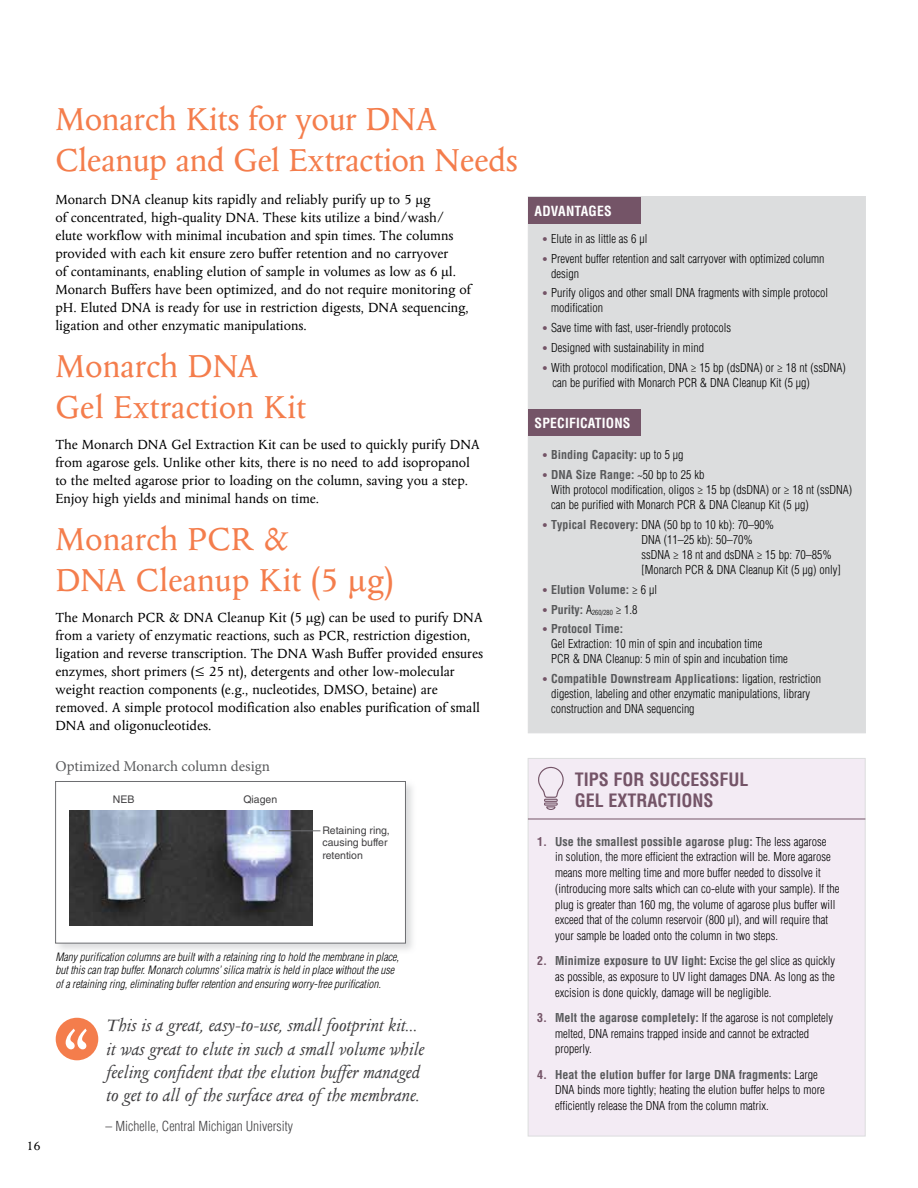
<style>
.page{position:relative;width:918px;height:1188px;background:#fff}
.page>*{position:absolute;margin:0;border:0;box-sizing:border-box;transform-origin:0 0}
.t1{font:36px/40.5px "Columbus MT Pro";letter-spacing:-.01em;color:#f47d4c}
.t2{font:italic 19.5px/23.2px "Columbus MT Pro";color:#414042}
.t3{font:700 condensed 18px/21.6px "Helvetica LT Std";color:#745467}
.t4{font:15px/18px "Columbus MT Pro";color:#000}
.t5{font:15px "Minion Pro";color:#58595b}
.t6{font:700 condensed 13.65px "Helvetica LT Std";letter-spacing:.015em;color:#fff}
.t7{font:300 condensed 13.5px "Helvetica LT Std";color:#414042}
.t8{font:13.5px "Columbus MT Pro";color:#000}
.t9{font:300 condensed 12px/15px "Helvetica LT Std";color:#000}
.t10{font:700 condensed 12px "Helvetica LT Std";color:#58595b}
.t11{font:italic 300 condensed 11.25px/13.5px "Helvetica LT Std";color:#000}
.t12{font:10.5px/12.6px "Helvetica LT Std";color:#414042}
.s1{font-size:10.5px;color:#745467}
.s2{font-weight:300;font-size:10.5px;color:#745467}
.s3{font-weight:300;color:#000}
.s4{font-weight:700;color:#58595b}
.s5{font-weight:700;color:#745467}
</style>
<div class="page">
<div style="left:528px;top:196px;width:338px;height:537px;background:#dcddde"></div>
<div style="left:528px;top:409px;width:112px;height:27px;background:#745467"></div>
<div style="left:528px;top:197px;width:112px;height:27px;background:#745467"></div>
<div style="left:53px;top:779px;width:364px;height:175px;background:#a7a9ac;opacity:.4"></div>
<div style="left:55px;top:781px;width:351px;height:162px;background:#fff;border:1px solid #6d6e71"></div>
<img style="left:69px;top:810px;width:243px;height:115px">
<hr style="left:269px;top:830px;width:51px;height:1px;background:#6d6e71">
<div style="left:528px;top:758px;width:337px;height:378px;background:#f3ebf4;border:1px solid #dcddde"></div>
<svg style="left:538px;top:767px;width:26px;height:43px"></svg>
<hr style="left:528px;top:819px;width:337px;height:1px;background:#745467">
<div style="left:56px;top:1018px;width:42px;height:42px;background:#f47d4c;border-radius:50%"></div>
<svg style="left:66px;top:1029px;width:21px;height:20px"></svg>
<h1 class="t1" style="left:55px;top:100px;width:464px">Monarch Kits for your DNA<br>Cleanup and Gel Extraction Needs</h1>
<p class="t4" style="left:55px;top:190px;width:417px">Monarch DNA cleanup kits rapidly and reliably purify up to 5 µg<br>of concentrated, high-quality DNA. These kits utilize a bind/wash/ elute workflow with minimal incubation and spin times. The columns provided with each kit ensure zero buffer retention and no carryover<br>of contaminants, enabling elution of sample in volumes as low as 6 μl.<br>Monarch Buffers have been optimized, and do not require monitoring of pH. Eluted DNA is ready for use in restriction digests, DNA sequencing, ligation and other enzymatic manipulations.</p>
<h1 class="t1" style="left:55px;top:346px;width:252px">Monarch DNA<br>Gel Extraction Kit</h1>
<p class="t4" style="left:55px;top:436px;width:426px">The Monarch DNA Gel Extraction Kit can be used to quickly purify DNA from agarose gels. Unlike other kits, there is no need to add isopropanol to the melted agarose prior to loading on the column, saving you a step.<br>Enjoy high yields and minimal hands on time.</p>
<h1 class="t1" style="left:55px;top:520px;width:340px">Monarch PCR &amp;<br>DNA Cleanup Kit (5 µg)</h1>
<p class="t4" style="left:55px;top:609px;width:429px">The Monarch PCR &amp; DNA Cleanup Kit (5 µg) can be used to purify DNA from a variety of enzymatic reactions, such as PCR, restriction digestion, ligation and reverse transcription. The DNA Wash Buffer provided ensures enzymes, short primers (≤ 25 nt), detergents and other low-molecular weight reaction components (e.g., nucleotides, DMSO, betaine) are removed. A simple protocol modification also enables purification of small DNA and oligonucleotides.</p>
<p class="t5" style="left:55px;top:756px;width:216px">Optimized Monarch column design</p>
<p class="t12" style="left:113px;top:793px;width:23px">NEB</p>
<p class="t12" style="left:243px;top:793px;width:35px">Qiagen</p>
<p class="t12" style="left:323px;top:824px;width:69px">Retaining ring, causing buffer retention</p>
<p class="t8" style="left:26px;top:1139px;width:16px">16</p>
<p class="t11" style="left:55px;top:950px;width:345px">Many purification columns are built with a retaining ring to hold the membrane in place, but this can trap buffer. Monarch columns’ silica matrix is held in place without the use of a retaining ring, eliminating buffer retention and ensuring worry-free purification.</p>
<h2 class="t2" style="left:106px;top:1014px;width:319px">This is a great, easy-to-use, small footprint kit... it was great to elute in such a small volume while feeling confident that the elution buffer managed to get to all of the surface area of the membrane.</h2>
<p class="t7" style="left:106px;top:1117px;width:189px">– Michelle, Central Michigan University</p>
<p class="t6" style="left:535px;top:202px;width:79px">ADVANTAGES</p>
<p class="t9" style="left:542px;top:231px;width:107px"><span class="s1">•</span> Elute in as little as 6 µl</p>
<p class="t9" style="left:551px;top:251px;width:275px;text-indent:-9px"><span class="s1">•</span> Prevent buffer retention and salt carryover with optimized column design</p>
<p class="t9" style="left:551px;top:285px;width:278px;text-indent:-9px"><span class="s1">•</span> Purify oligos and other small DNA fragments with simple protocol modification</p>
<p class="t9" style="left:542px;top:320px;width:191px"><span class="s1">•</span> Save time with fast, user-friendly protocols</p>
<p class="t9" style="left:542px;top:340px;width:164px"><span class="s1">•</span> Designed with sustainability in mind</p>
<p class="t9" style="left:552px;top:360px;width:295px;text-indent:-11px"><span class="s1">•</span> With protocol modification, DNA ≥ 15 bp (dsDNA) or ≥ 18 nt (ssDNA) can be purified with Monarch PCR &amp; DNA Cleanup Kit (5 µg)</p>
<p class="t6" style="left:535px;top:415px;width:97px">SPECIFICATIONS</p>
<p class="t10" style="left:542px;top:447px;width:143px"><span class="s2">•</span> Binding Capacity: <span class="s3">up to 5 µg</span></p>
<p class="t9" style="left:551px;top:467px;width:303px;text-indent:-9px"><span class="s1">•</span> <span class="s4">DNA Size Range:</span> ~50 bp to 25 kb<br>With protocol modification, oligos ≥ 15 bp (dsDNA) or ≥ 18 nt (ssDNA) can be purified with Monarch PCR &amp; DNA Cleanup Kit (5 µg)</p>
<p class="t9" style="left:641px;top:517px;width:201px;text-indent:-99px"><span class="s1">•</span> <span class="s4">Typical Recovery:</span> DNA (50 bp to 10 kb): 70–90%<br>DNA (11–25 kb): 50–70%<br>ssDNA ≥ 18 nt and dsDNA ≥ 15 bp: 70–85% [Monarch PCR &amp; DNA Cleanup Kit (5 µg) only]</p>
<p class="t10" style="left:542px;top:582px;width:117px"><span class="s2">•</span> Elution Volume: <span class="s3">≥ 6 µl</span></p>
<p class="t10" style="left:542px;top:602px;width:97px"><span class="s2">•</span> Purity: <span class="s3">A</span><sub>260/280</sub> <span class="s3">≥ 1.8</span></p>
<p class="t9" style="left:551px;top:621px;width:238px;text-indent:-9px"><span class="s1">•</span> <span class="s4">Protocol Time:<br></span>Gel Extraction: 10 min of spin and incubation time<br>PCR &amp; DNA Cleanup: 5 min of spin and incubation time</p>
<p class="t9" style="left:551px;top:671px;width:271px;text-indent:-9px"><span class="s1">•</span> <span class="s4">Compatible Downstream Applications:</span> ligation, restriction digestion, labeling and other enzymatic manipulations, library construction and DNA sequencing</p>
<h3 class="t3" style="left:575px;top:768px;width:175px">TIPS FOR SUCCESSFUL<br>GEL EXTRACTIONS</h3>
<p class="t9" style="left:555px;top:833px;width:286px;line-height:15.8px;text-indent:-18px"><span class="s5">1.</span> <span class="s4">Use the smallest possible agarose plug:</span> The less agarose<br>in solution, the more efficient the extraction will be. More agarose means more melting time and more buffer needed to dissolve it (introducing more salts which can co-elute with your sample). If the plug is greater than 160 mg, the volume of agarose plus buffer will exceed that of the column reservoir (800 µl), and will require that your sample be loaded onto the column in two steps.</p>
<p class="t9" style="left:555px;top:953px;width:282px;line-height:15.8px;text-align:justify;text-indent:-18px"><span class="s5">2.</span> <span class="s4">Minimize exposure to UV light:</span> Excise the gel slice as quickly as possible, as exposure to UV light damages DNA. As long as the excision is done quickly, damage will be negligible.</p>
<p class="t9" style="left:555px;top:1010px;width:280px;line-height:15.8px;text-indent:-18px"><span class="s5">3.</span> <span class="s4">Melt the agarose completely:</span> If the agarose is not completely melted, DNA remains trapped inside and cannot be extracted properly.</p>
<p class="t9" style="left:555px;top:1066px;width:271px;line-height:15.8px;text-indent:-18px"><span class="s5">4.</span> <span class="s4">Heat the elution buffer for large DNA fragments:</span> Large<br>DNA binds more tightly; heating the elution buffer helps to more efficiently release the DNA from the column matrix.</p>
</div>
